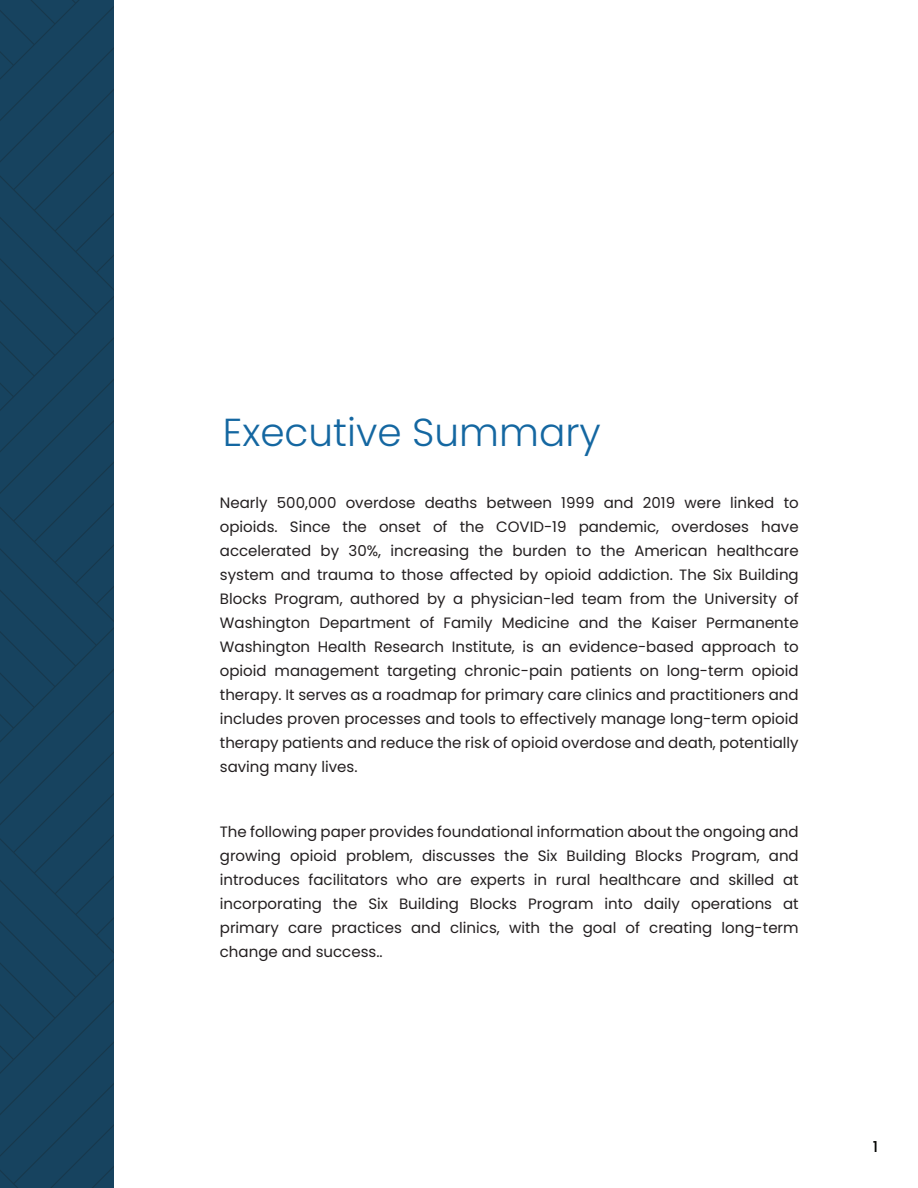
<style>
.page{position:relative;width:918px;height:1188px;background:#fff}
.page>*{position:absolute;margin:0;border:0;box-sizing:border-box;transform-origin:0 0}
.t1{font:300 39px "Poppins";color:#1467a1}
.t2{font:15px/24px "Poppins";color:#231f20;text-align:justify}
.t3{font:500 15px "Poppins";color:#040503}
</style>
<div class="page">
<div style="left:0;top:0;width:114px;height:1188px;background:#17435f"></div>
<h1 class="t1" style="left:223px;top:410px;width:379px">Executive Summary</h1>
<p class="t2" style="left:220px;top:491px;width:580px">Nearly 500,000 overdose deaths between 1999 and 2019 were linked to opioids. Since the onset of the COVID-19 pandemic, overdoses have accelerated by 30%, increasing the burden to the American healthcare system and trauma to those affected by opioid addiction. The Six Building Blocks Program, authored by a physician-led team from the University of Washington Department of Family Medicine and the Kaiser Permanente Washington Health Research Institute, is an evidence-based approach to opioid management targeting chronic-pain patients on long-term opioid therapy. It serves as a roadmap for primary care clinics and practitioners and includes proven processes and tools to effectively manage long-term opioid therapy patients and reduce the risk of opioid overdose and death, potentially saving many lives.</p>
<p class="t2" style="left:220px;top:820px;width:580px">The following paper provides foundational information about the ongoing and growing opioid problem, discusses the Six Building Blocks Program, and introduces facilitators who are experts in rural healthcare and skilled at incorporating the Six Building Blocks Program into daily operations at primary care practices and clinics, with the goal of creating long-term change and success..</p>
<p class="t3" style="left:873px;top:1138px;width:7px">1</p>
</div>
